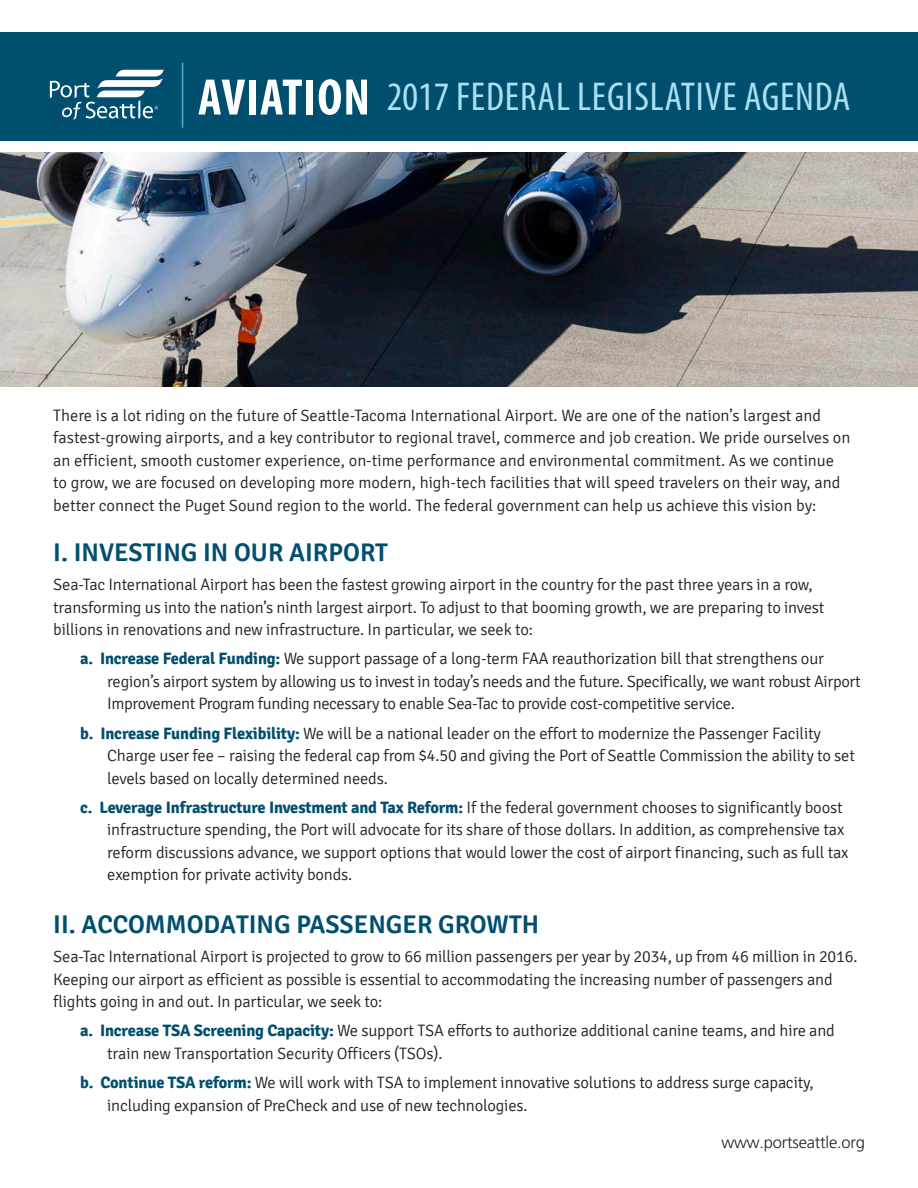
<style>
.page{position:relative;width:918px;height:1188px;background:#fff}
.page>*{position:absolute;margin:0;border:0;box-sizing:border-box;transform-origin:0 0}
.t1{font:condensed 40.5px "Myriad Pro";letter-spacing:.02em;color:#acdfef}
.t2{font:600 25.5px "Signika";color:#004f6f}
.Main_Text{font:300 16.5px/22.5px "Signika";letter-spacing:-.01em;color:#231f20}
.Main_Text-2{font:300 16.5px "Frutiger LT Pro";letter-spacing:-.01em;color:#231f20}
.s1{font-weight:700;font-size:51.75px;color:#fff}
.s2{font-weight:700;color:#014f6e}
</style>
<div class="page">
<div style="left:0;top:33px;width:918px;height:108px;background:#004f6f"></div>
<svg style="left:50px;top:70px;width:114px;height:50px"></svg>
<hr style="left:182px;top:63px;width:1px;height:65px;background:#4fb3cf">
<img style="left:0;top:153px;width:918px;height:234px">
<p class="t1" style="left:198px;top:72px;width:654px"><span class="s1">AVIATION</span> 2017 FEDERAL LEGISLATIVE AGENDA</p>
<p class="Main_Text" style="left:53px;top:404px;width:799px">There is a lot riding on the future of Seattle-Tacoma International Airport. We are one of the nation’s largest and fastest-growing airports, and a key contributor to regional travel, commerce and job creation. We pride ourselves on an efficient, smooth customer experience, on-time performance and environmental commitment. As we continue to grow, we are focused on developing more modern, high-tech facilities that will speed travelers on their way, and better connect the Puget Sound region to the world. The federal government can help us achieve this vision by:</p>
<h2 class="t2" style="left:53px;top:537px;width:336px">I. INVESTING IN OUR AIRPORT</h2>
<p class="Main_Text" style="left:53px;top:574px;width:773px">Sea-Tac International Airport has been the fastest growing airport in the country for the past three years in a row, transforming us into the nation’s ninth largest airport. To adjust to that booming growth, we are preparing to invest billions in renovations and new infrastructure. In particular, we seek to:</p>
<p class="Main_Text" style="left:107px;top:648px;width:755px;text-indent:-27px"><span class="s2">a. Increase Federal Funding:</span> We support passage of a long-term FAA reauthorization bill that strengthens our region’s airport system by allowing us to invest in today’s needs and the future. Specifically, we want robust Airport<br>Improvement Program funding necessary to enable Sea-Tac to provide cost-competitive service.</p>
<p class="Main_Text" style="left:107px;top:722px;width:749px;text-indent:-27px"><span class="s2">b. Increase Funding Flexibility:</span> We will be a national leader on the effort to modernize the Passenger Facility<br>Charge user fee – raising the federal cap from $4.50 and giving the Port of Seattle Commission the ability to set levels based on locally determined needs.</p>
<p class="Main_Text" style="left:107px;top:796px;width:743px;text-indent:-27px"><span class="s2">c. Leverage Infrastructure Investment and Tax Reform:</span> If the federal government chooses to significantly boost infrastructure spending, the Port will advocate for its share of those dollars. In addition, as comprehensive tax reform discussions advance, we support options that would lower the cost of airport financing, such as full tax exemption for private activity bonds.</p>
<h2 class="t2" style="left:53px;top:909px;width:487px">II. ACCOMMODATING PASSENGER GROWTH</h2>
<p class="Main_Text" style="left:53px;top:946px;width:806px">Sea-Tac International Airport is projected to grow to 66 million passengers per year by 2034, up from 46 million in 2016.<br>Keeping our airport as efficient as possible is essential to accommodating the increasing number of passengers and flights going in and out. In particular, we seek to:</p>
<p class="Main_Text" style="left:107px;top:1020px;width:729px;text-indent:-27px"><span class="s2">a. Increase TSA Screening Capacity:</span> We support TSA efforts to authorize additional canine teams, and hire and train new Transportation Security Officers (TSOs).</p>
<p class="Main_Text" style="left:107px;top:1072px;width:708px;text-indent:-27px"><span class="s2">b. Continue TSA reform:</span> We will work with TSA to implement innovative solutions to address surge capacity, including expansion of PreCheck and use of new technologies.</p>
<p class="Main_Text-2" style="left:721px;top:1133px;width:145px">www.portseattle.org</p>
</div>
